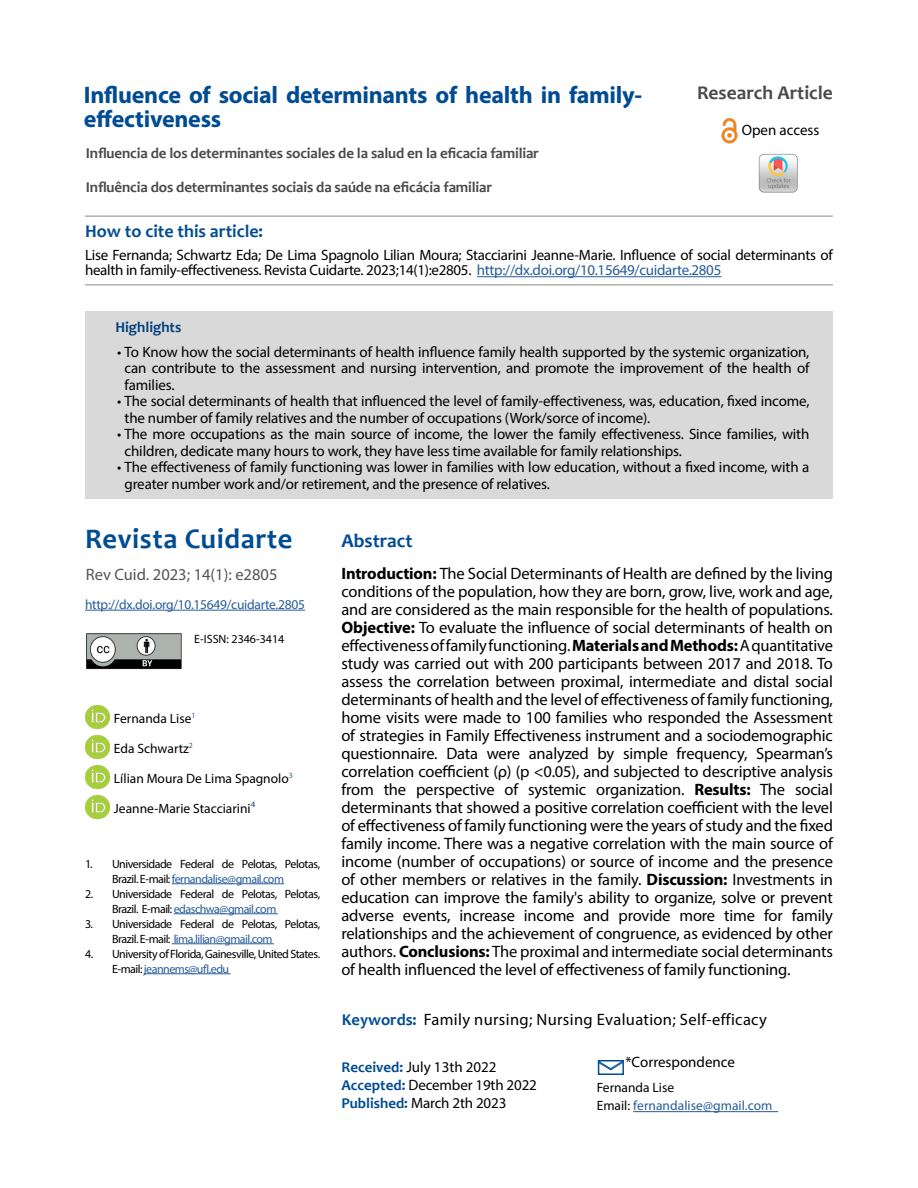
<style>
.page{position:relative;width:918px;height:1188px;background:#fff}
.page>*{position:absolute;margin:0;border:0;box-sizing:border-box;transform-origin:0 0}
.t1{font:700 28.5px "Candara";letter-spacing:.02em;color:#004c93}
.t2{font:700 24px/24px "Myriad Pro";letter-spacing:-.015em;color:#004c93}
.t3{font:700 19.5px "Candara";color:#4a4a49}
.t4{font:700 19.5px "Candara";color:#004c93}
.t5{font:700 18px "Candara";color:#004c93}
.t6{font:16.5px/18px "Myriad Pro";letter-spacing:-.01em;color:#000;text-align:justify}
.t7{font:16.5px "Myriad Pro";letter-spacing:.02em;color:#000}
.t8{font:16.5px "Myriad Pro";color:#555454}
.t9{font:15px/16.5px "Myriad Pro";letter-spacing:-.01em;color:#000}
.t10{font:700 15px "Candara";letter-spacing:-.01em;color:#4a4a49}
.t11{font:700 15px "Candara";color:#004c93}
.t12{font:13.5px "Myriad Pro";color:#000}
.t13{font:13.5px "Myriad Pro";letter-spacing:-.02em;color:#275b9b}
.t14{font:13.5px/18px "Myriad Pro";color:#275b9b}
.t15{font:12px/15px "Myriad Pro";letter-spacing:-.045em;color:#000}
.t16{font:12px "Myriad Pro";color:#000}
.s1{color:#275b9b}
.s2{font-weight:700}
.s3{font-family:"Candara";font-weight:700;color:#004c93}
.s4{color:#000}
</style>
<div class="page">
<hr style="left:85px;top:284px;width:748px;height:2px;background:#999898">
<hr style="left:85px;top:215px;width:748px;height:2px;background:#999898">
<hr style="left:477px;top:276px;width:244px;height:1px;background:#275b9b">
<hr style="left:85px;top:610px;width:220px;height:1px;background:#275b9b">
<hr style="left:172px;top:883px;width:112px;height:1px;background:#275b9b">
<hr style="left:174px;top:913px;width:104px;height:1px;background:#275b9b">
<hr style="left:172px;top:943px;width:102px;height:1px;background:#275b9b">
<hr style="left:144px;top:973px;width:87px;height:1px;background:#275b9b">
<div style="left:85px;top:312px;width:748px;height:187px;background:#d9d9d9"></div>
<hr style="left:633px;top:1111px;width:145px;height:1px;background:#275b9b">
<div style="left:598px;top:1060px;width:26px;height:15px;border:2px solid #004c93"></div>
<svg style="left:597px;top:1061px;width:27px;height:9px"></svg>
<img style="left:721px;top:118px;width:17px;height:25px">
<img style="left:758px;top:153px;width:40px;height:40px">
<img style="left:86px;top:633px;width:96px;height:36px">
<img style="left:86px;top:705px;width:23px;height:24px">
<img style="left:86px;top:765px;width:23px;height:24px">
<img style="left:86px;top:795px;width:23px;height:24px">
<img style="left:86px;top:736px;width:23px;height:23px">
<h2 class="t2" style="left:84px;top:82px;width:560px">Influence of social determinants of health in family&shy;effectiveness</h2>
<p class="t10" style="left:86px;top:144px;width:455px">Influencia de los determinantes sociales de la salud en la eficacia familiar</p>
<p class="t10" style="left:86px;top:177px;width:408px">Influência dos determinantes sociais da saúde na eficácia familiar</p>
<p class="t3" style="left:697px;top:81px;width:137px">Research Article</p>
<p class="t9" style="left:742px;top:122px;width:79px">Open access</p>
<p class="t5" style="left:85px;top:220px;width:180px">How to cite this article:</p>
<p class="t9" style="left:85px;top:247px;width:749px;line-height:15px">Lise Fernanda; Schwartz Eda; De Lima Spagnolo Lilian Moura; Stacciarini Jeanne-Marie. Influence of social determinants of health in family-effectiveness. Revista Cuidarte. 2023;14(1):e2805. <span class="s1">http://dx.doi.org/10.15649/cuidarte.2805</span></p>
<p class="t11" style="left:115px;top:318px;width:67px">Highlights</p>
<p class="t9" style="left:125px;top:343px;width:686px;text-align:justify;text-indent:-8px">• To Know how the social determinants of health influence family health supported by the systemic organization, can contribute to the assessment and nursing intervention, and promote the improvement of the health of families.</p>
<p class="t9" style="left:125px;top:393px;width:686px;text-indent:-8px">• The social determinants of health that influenced the level of family-effectiveness, was, education, fixed income, the number of family relatives and the number of occupations (Work/sorce of income).</p>
<p class="t9" style="left:125px;top:426px;width:686px;text-indent:-8px">• The more occupations as the main source of income, the lower the family effectiveness. Since families, with children, dedicate many hours to work, they have less time available for family relationships.</p>
<p class="t9" style="left:125px;top:459px;width:686px;text-indent:-8px">• The effectiveness of family functioning was lower in families with low education, without a fixed income, with a greater number work and/or retirement, and the presence of relatives.</p>
<h1 class="t1" style="left:85px;top:521px;width:209px">Revista Cuidarte</h1>
<p class="t8" style="left:86px;top:564px;width:193px">Rev Cuid. 2023; 14(1): e2805</p>
<p class="t13" style="left:85px;top:596px;width:222px">http://dx.doi.org/10.15649/cuidarte.2805</p>
<p class="t16" style="left:194px;top:632px;width:92px">E-ISSN: 2346-3414</p>
<p class="t12" style="left:114px;top:710px;width:83px">Fernanda Lise<sup>1</sup></p>
<p class="t12" style="left:114px;top:740px;width:81px">Eda Schwartz<sup>2</sup></p>
<p class="t12" style="left:114px;top:770px;width:180px">Lílian Moura De Lima Spagnolo<sup>3</sup></p>
<p class="t12" style="left:114px;top:800px;width:143px">Jeanne-Marie Stacciarini<span class="s1">⁴</span></p>
<p class="t15" style="left:112px;top:856px;width:210px;text-indent:-27px">1. Universidade Federal de Pelotas, Pelotas,<br>Brazil. E-mail: <span class="s1">fernandalise@gmail.com</span></p>
<p class="t15" style="left:112px;top:886px;width:210px;text-indent:-27px">2. Universidade Federal de Pelotas, Pelotas,<br>Brazil. E-mail: <span class="s1">edaschwa@gmail.com</span></p>
<p class="t15" style="left:112px;top:916px;width:210px;text-indent:-27px">3. Universidade Federal de Pelotas, Pelotas,<br>Brazil. E-mail: <span class="s1">lima.lilian@gmail.com</span></p>
<p class="t15" style="left:112px;top:946px;width:210px;text-indent:-27px">4. University of Florida, Gainesville, United States.<br>E-mail: <span class="s1">jeannems@ufl.edu</span></p>
<p class="t4" style="left:341px;top:528px;width:73px">Abstract</p>
<p class="t6" style="left:341px;top:564px;width:493px"><span class="s2">Introduction:</span> The Social Determinants of Health are defined by the living conditions of the population, how they are born, grow, live, work and age, and are considered as the main responsible for the health of populations.<br><span class="s2">Objective:</span> To evaluate the influence of social determinants of health on effectiveness of family functioning. <span class="s2">Materials and Methods:</span> A quantitative study was carried out with 200 participants between 2017 and 2018. To assess the correlation between proximal, intermediate and distal social determinants of health and the level of effectiveness of family functioning, home visits were made to 100 families who responded the Assessment of strategies in Family Effectiveness instrument and a sociodemographic questionnaire. Data were analyzed by simple frequency, Spearman’s correlation coefficient (ρ) (p &lt;0.05), and subjected to descriptive analysis from the perspective of systemic organization. <span class="s2">Results:</span> The social determinants that showed a positive correlation coefficient with the level of effectiveness of family functioning were the years of study and the fixed family income. There was a negative correlation with the main source of income (number of occupations) or source of income and the presence of other members or relatives in the family. <span class="s2">Discussion:</span> Investments in education can improve the family's ability to organize, solve or prevent adverse events, increase income and provide more time for family relationships and the achievement of congruence, as evidenced by other authors. <span class="s2">Conclusions:</span> The proximal and intermediate social determinants of health influenced the level of effectiveness of family functioning.</p>
<p class="t7" style="left:342px;top:1010px;width:427px"><span class="s3">Keywords:</span> Family nursing; Nursing Evaluation; Self-efficacy</p>
<p class="t9" style="left:341px;top:1058px;width:197px;line-height:18px"><span class="s3">Received:</span> July 13th 2022<br><span class="s3">Accepted:</span> December 19th 2022<br><span class="s3">Published:</span> March 2th 2023</p>
<p class="t9" style="left:625px;top:1053px;width:111px">*Correspondence</p>
<p class="t14" style="left:597px;top:1079px;width:177px"><span class="s4">Fernanda Lise<br>Email:</span> fernandalise@gmail.com</p>
</div>
